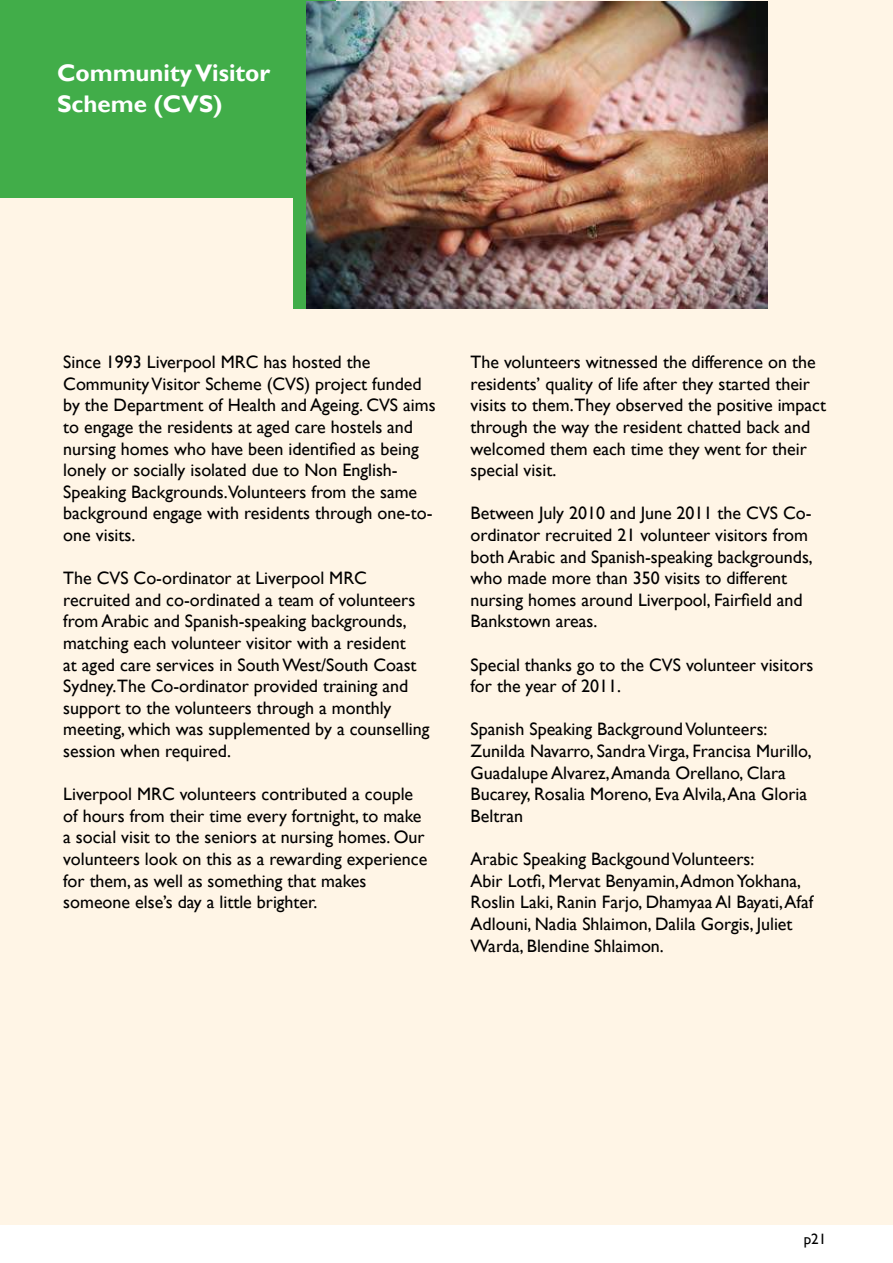
<style>
.page{position:relative;width:893px;height:1263px;background:#fff}
.page>*{position:absolute;margin:0;border:0;box-sizing:border-box;transform-origin:0 0}
.t1{font:700 24px/31.5px "Gill Sans";color:#fff}
.t2{font:18px/21.6px "Gill Sans";color:#000}
.t3{font:15px "Gill Sans";color:#000}
</style>
<div class="page">
<div style="left:0;top:0;width:893px;height:1225px;background:#fff5e6"></div>
<div style="left:0;top:0;width:336px;height:197px;background:#41ad49"></div>
<div style="left:293px;top:139px;width:17px;height:169px;background:#41ad49"></div>
<img style="left:306px;top:1px;width:461px;height:307px">
<h1 class="t1" style="left:57px;top:58px;width:215px">Community Visitor<br>Scheme (CVS)</h1>
<p class="t2" style="left:63px;top:352px;width:374px">Since 1993 Liverpool MRC has hosted the Community Visitor Scheme (CVS) project funded by the Department of Health and Ageing. CVS aims to engage the residents at aged care hostels and nursing homes who have been identified as being lonely or socially isolated due to Non English-Speaking Backgrounds.Volunteers from the same background engage with residents through one-to&shy;one visits.</p>
<p class="t2" style="left:63px;top:568px;width:368px">The CVS Co-ordinator at Liverpool MRC recruited and co-ordinated a team of volunteers from Arabic and Spanish-speaking backgrounds, matching each volunteer visitor with a resident<br>at aged care services in South West/South Coast Sydney.The Co-ordinator provided training and support to the volunteers through a monthly meeting, which was supplemented by a counselling session when required.</p>
<p class="t2" style="left:63px;top:784px;width:366px">Liverpool MRC volunteers contributed a couple of hours from their time every fortnight, to make a social visit to the seniors at nursing homes. Our volunteers look on this as a rewarding experience for them, as well as something that makes someone else’s day a little brighter.</p>
<p class="t2" style="left:471px;top:352px;width:357px">The volunteers witnessed the difference on the residents’ quality of life after they started their visits to them.They observed the positive impact through the way the resident chatted back and welcomed them each time they went for their special visit.</p>
<p class="t2" style="left:471px;top:503px;width:344px">Between July 2010 and June 2011 the CVS Co&shy;ordinator recruited 21 volunteer visitors from both Arabic and Spanish-speaking backgrounds, who made more than 350 visits to different nursing homes around Liverpool, Fairfield and Bankstown areas.</p>
<p class="t2" style="left:471px;top:654px;width:344px">Special thanks go to the CVS volunteer visitors for the year of 2011.</p>
<p class="t2" style="left:471px;top:719px;width:342px">Spanish Speaking Background Volunteers:<br>Zunilda Navarro, Sandra Virga, Francisa Murillo, Guadalupe Alvarez, Amanda Orellano, Clara Bucarey, Rosalia Moreno, Eva Alvila, Ana Gloria Beltran</p>
<p class="t2" style="left:471px;top:848px;width:344px">Arabic Speaking Backgound Volunteers:<br>Abir Lotfi, Mervat Benyamin, Admon Yokhana, Roslin Laki, Ranin Farjo, Dhamyaa Al Bayati, Afaf Adlouni, Nadia Shlaimon, Dalila Gorgis, Juliet Warda, Blendine Shlaimon.</p>
<p class="t3" style="left:804px;top:1230px;width:24px">p21</p>
</div>
